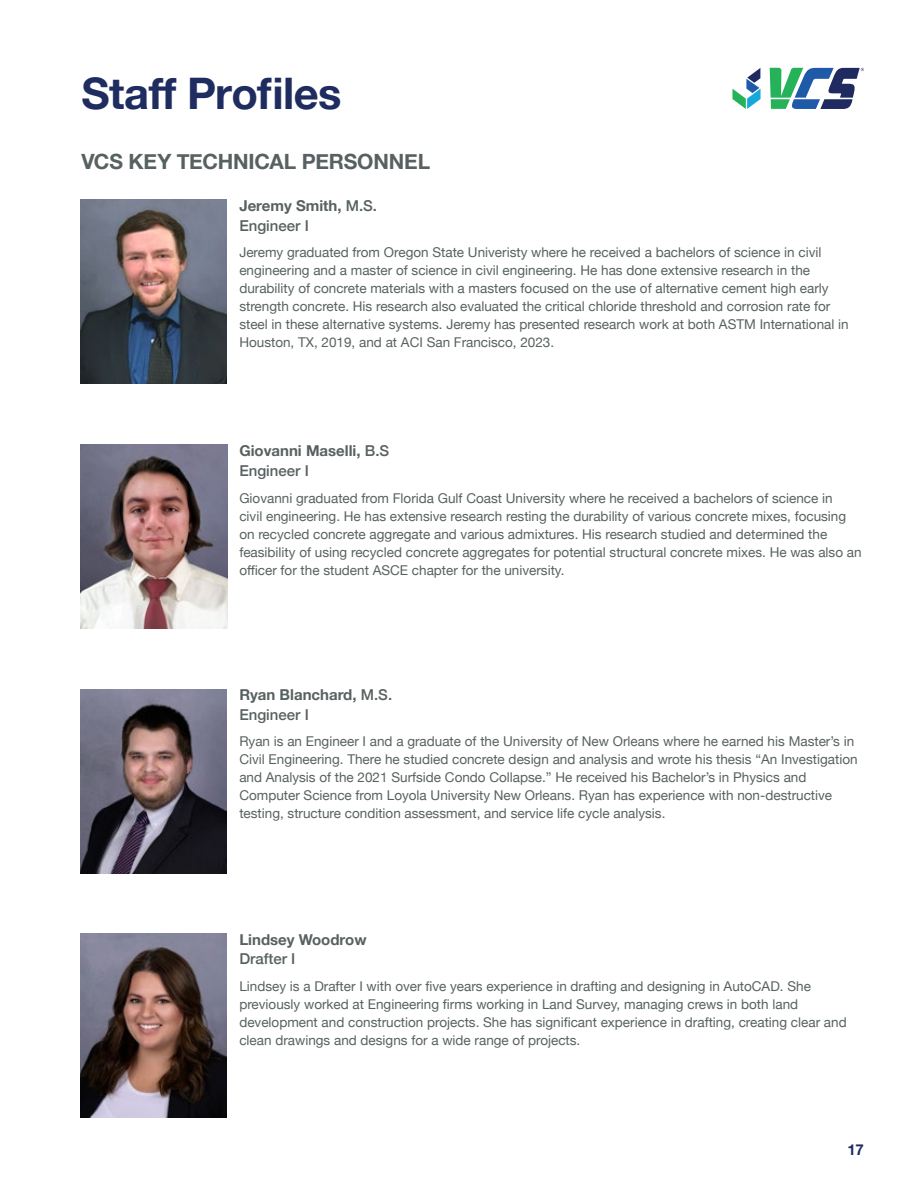
<style>
.page{position:relative;width:918px;height:1188px;background:#fff}
.page>*{position:absolute;margin:0;border:0;box-sizing:border-box;transform-origin:0 0}
.t1{font:700 43.5px "Helvetica Neue";letter-spacing:-.015em;color:#1f2c60}
.t2{font:700 21px "Helvetica Neue";letter-spacing:-.01em;color:#586161}
.Bullets{font:700 15px/19.5px "Helvetica Neue";color:#586161}
.Bullets-2{font:500 15px/19.5px "Helvetica Neue";color:#586161}
.t3{font:700 15px "Helvetica Neue";color:#1f2c60}
.STAFF_BIOS{font:13.5px/18px "Helvetica Neue";color:#586161}
.Bullets-3{font:13.5px/18px "Helvetica Neue";color:#586161}
.s1{font-weight:700}
.s2{font-weight:500}
</style>
<div class="page">
<svg style="left:770px;top:68px;width:94px;height:41px"></svg>
<svg style="left:732px;top:68px;width:29px;height:41px"></svg>
<img style="left:81px;top:199px;width:145px;height:184px">
<img style="left:81px;top:445px;width:146px;height:184px">
<img style="left:81px;top:689px;width:145px;height:184px">
<img style="left:81px;top:933px;width:145px;height:185px">
<p class="t1" style="left:81px;top:59px;width:262px">Staff Profiles</p>
<h5 class="t2" style="left:81px;top:145px;width:350px">VCS KEY TECHNICAL PERSONNEL</h5>
<p class="Bullets-2" style="left:239px;top:195px;width:139px"><span class="s1">Jeremy Smith,</span> M.S.<br>Engineer I</p>
<p class="STAFF_BIOS" style="left:239px;top:244px;width:611px">Jeremy graduated from Oregon State Univeristy where he received a bachelors of science in civil engineering and a master of science in civil engineering. He has done extensive research in the durability of concrete materials with a masters focused on the use of alternative cement high early strength concrete. His research also evaluated the critical chloride threshold and corrosion rate for steel in these alternative systems. Jeremy has presented research work at both ASTM International in Houston, TX, 2019, and at ACI San Francisco, 2023.</p>
<p class="Bullets" style="left:239px;top:442px;width:151px">Giovanni Maselli, <span class="s2">B.S<br>Engineer I</span></p>
<p class="Bullets-3" style="left:239px;top:489px;width:624px">Giovanni graduated from Florida Gulf Coast University where he received a bachelors of science in<br>civil engineering. He has extensive research resting the durability of various concrete mixes, focusing on recycled concrete aggregate and various admixtures. His research studied and determined the feasibility of using recycled concrete aggregates for potential structural concrete mixes. He was also an officer for the student ASCE chapter for the university.</p>
<p class="Bullets" style="left:239px;top:685px;width:154px">Ryan Blanchard, <span class="s2">M.S.<br>Engineer I</span></p>
<p class="STAFF_BIOS" style="left:239px;top:733px;width:620px">Ryan is an Engineer I and a graduate of the University of New Orleans where he earned his Master’s in Civil Engineering. There he studied concrete design and analysis and wrote his thesis “An Investigation and Analysis of the 2021 Surfside Condo Collapse.” He received his Bachelor’s in Physics and Computer Science from Loyola University New Orleans. Ryan has experience with non-destructive testing, structure condition assessment, and service life cycle analysis.</p>
<p class="Bullets" style="left:239px;top:930px;width:129px">Lindsey Woodrow<br><span class="s2">Drafter I</span></p>
<p class="STAFF_BIOS" style="left:239px;top:978px;width:609px">Lindsey is a Drafter I with over five years experience in drafting and designing in AutoCAD. She previously worked at Engineering firms working in Land Survey, managing crews in both land development and construction projects. She has significant experience in drafting, creating clear and clean drawings and designs for a wide range of projects.</p>
<p class="t3" style="left:848px;top:1138px;width:18px">17</p>
</div>
